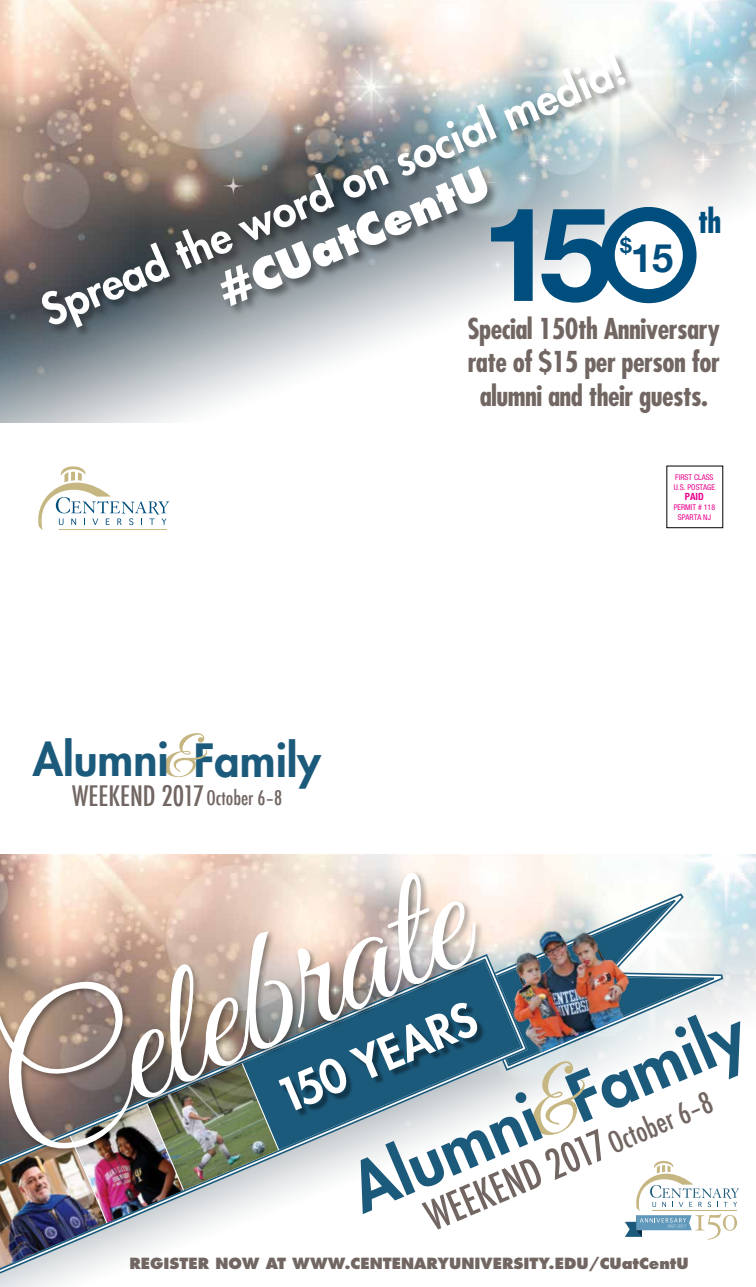
<style>
.page{position:relative;width:756px;height:1287px;background:#fff}
.page>*{position:absolute;margin:0;border:0;box-sizing:border-box;transform-origin:0 0}
.t1{font:175.8px "Great Vibes";color:#fff}
.t2{font:800 65.3px "Futura";color:#1c5a7c}
.t3{font:800 45.4px "Futura";color:#fff}
.t4{font:800 44.7px "Futura";color:#1c5a7c}
.t5{font:800 43px "Futura";color:#fff}
.t6{font:800 43px "Futura";color:#fff}
.t7{font:500 condensed 40.2px "Futura";color:#716662}
.t8{font:700 39.1px "Helvetica Neue";color:#004e7d}
.t9{font:700 condensed 32.8px "Futura";color:#004e7d}
.t10{font:500 condensed 28.6px "Futura";color:#716662}
.t11{font:700 condensed 28px/33.6px "Futura";letter-spacing:-.02em;color:#716662;text-align:center}
.t12{font:500 condensed 27.5px "Futura";color:#716662}
.t13{font:700 20.9px "Helvetica Neue";color:#004e7d}
.t14{font:800 15px "Futura";color:#716662}
.t15{font:700 condensed 9.9px "Helvetica Neue";color:#ec008c}
.t16{font:condensed 7.9px/10px "Helvetica Neue";color:#ec008c}
.s1{font-family:"Great Vibes";font-weight:400;font-size:58.9px;color:#c6b681}
.s2{font-size:19.5px}
</style>
<div class="page">
<img style="left:0;top:0;width:756px;height:423px">
<hr style="left:59px;top:530px;width:107px;height:1px;background:#c6b681">
<svg style="left:38px;top:466px;width:131px;height:64px"></svg>
<img style="left:0;top:855px;width:756px;height:334px">
<svg style="left:625px;top:1159px;width:114px;height:81px"></svg>
<svg style="left:484px;top:882px;width:261px;height:192px"></svg>
<svg style="left:484px;top:892px;width:240px;height:180px"></svg>
<svg style="left:484px;top:896px;width:238px;height:172px"></svg>
<svg style="left:0;top:1058px;width:524px;height:229px"></svg>
<img style="left:108px;top:1157px;width:77px;height:66px">
<img style="left:146px;top:1157px;width:134px;height:35px">
<img style="left:0;top:1157px;width:107px;height:111px">
<div style="left:0;top:870px;width:484px;height:287px;background:#000;opacity:.4"></div>
<img style="left:69px;top:1135px;width:39px;height:89px">
<img style="left:484px;top:905px;width:160px;height:153px">
<svg style="left:637px;top:207px;width:45px;height:96px"></svg>
<div style="left:601px;top:207px;width:96px;height:96px;background:#004e7d;border-radius:50%"></div>
<div style="left:41px;top:52px;width:596px;height:287px;background:#000;opacity:.4"></div>
<div style="left:615px;top:221px;width:68px;height:68px;background:#fff;border-radius:50%"></div>
<svg style="left:507px;top:1055px;width:95px;height:89px"></svg>
<h3 class="t5" style="left:33px;top:287px;width:631px;rotate:-23deg">Spread the word on social media!</h3>
<h3 class="t6" style="left:209px;top:268px;width:292px;rotate:-23deg">#CUatCentU</h3>
<p class="t9" style="left:698px;top:200px;width:25px">th</p>
<p class="t13" style="left:620px;top:229px;width:13px">$</p>
<h3 class="t8" style="left:631px;top:227px;width:44px">15</h3>
<p class="t11" style="left:467px;top:312px;width:254px">Special 150th Anniversary rate of $15 per person for alumni and their guests.</p>
<h3 class="t4" style="left:33px;top:732px;width:290px">Alumni<span class="s1">&amp;</span>Family</h3>
<p class="t12" style="left:72px;top:778px;width:211px">WEEKEND 2017 <span class="s2">October 6–8</span></p>
<p class="t16" style="left:674px;top:472px;width:43px">FIRST CLASS<br>U.S. POSTAGE</p>
<p class="t15" style="left:685px;top:490px;width:20px">PAID</p>
<p class="t16" style="left:674px;top:502px;width:43px;text-align:center">PERMIT # 118<br>SPARTA NJ</p>
<h1 class="t1" style="left:-37px;top:1015px;width:496px;rotate:-23deg">Celebrate</h1>
<h3 class="t3" style="left:268px;top:1073px;width:214px;rotate:-23deg">150 YEARS</h3>
<h2 class="t2" style="left:555px;top:1063px;width:187px;rotate:-23deg">Family</h2>
<h2 class="t2" style="left:338px;top:1154px;width:200px;rotate:-23deg">Alumni</h2>
<p class="t10" style="left:603px;top:1127px;width:112px;rotate:-23deg">October 6–8</p>
<h3 class="t7" style="left:417px;top:1194px;width:194px;rotate:-23deg">WEEKEND 2017</h3>
<p class="t14" style="left:129px;top:1254px;width:561px">REGISTER NOW AT WWW.CENTENARYUNIVERSITY.EDU/CUatCentU</p>
</div>
